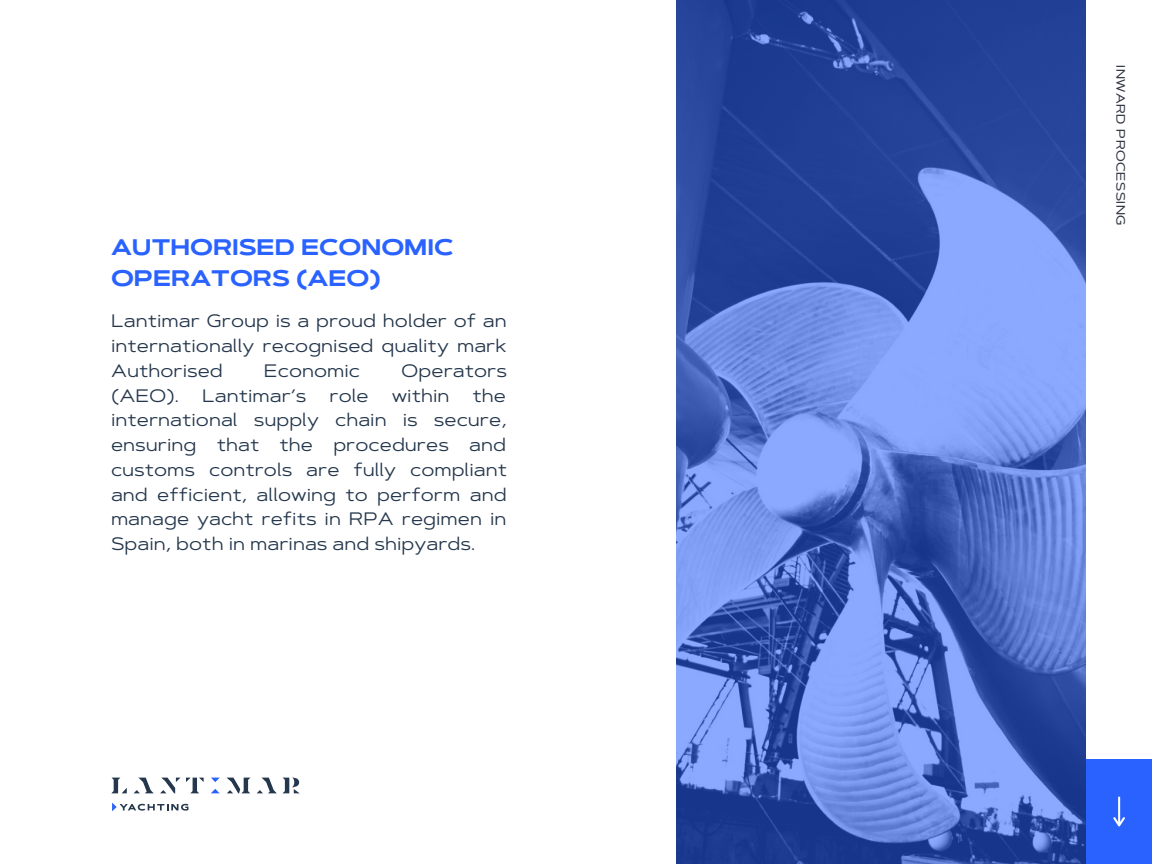
<style>
.page{position:relative;width:1152px;height:864px;background:#fff}
.page>*{position:absolute;margin:0;border:0;box-sizing:border-box;transform-origin:0 0}
.t1{font:700 22.5px/31.5px "Artegra Sans Ex";color:#2962ff}
.t2{font:18px/24.8px "Artegra Sans Ex";color:#24374c;text-align:justify}
.t3{font:12.15px "Artegra Sans Extended Med Exp";letter-spacing:.05em;color:#2f3542}
</style>
<div class="page">
<div style="left:1086px;top:759px;width:66px;height:105px;background:#2962ff"></div>
<svg style="left:1113px;top:797px;width:12px;height:29px"></svg>
<svg style="left:676px;top:0;width:410px;height:864px;background:#4d6cc2"></svg>
<svg style="left:211px;top:789px;width:8px;height:4px"></svg>
<svg style="left:211px;top:778px;width:9px;height:4px"></svg>
<svg style="left:111px;top:778px;width:16px;height:15px"></svg>
<svg style="left:134px;top:778px;width:20px;height:15px"></svg>
<svg style="left:257px;top:778px;width:20px;height:15px"></svg>
<svg style="left:160px;top:778px;width:44px;height:15px"></svg>
<svg style="left:227px;top:778px;width:23px;height:15px"></svg>
<svg style="left:283px;top:778px;width:17px;height:15px"></svg>
<svg style="left:112px;top:803px;width:77px;height:8px"></svg>
<p class="t1" style="left:111px;top:231px;width:344px">AUTHORISED ECONOMIC<br>OPERATORS (AEO)</p>
<p class="t2" style="left:111px;top:309px;width:397px">Lantimar Group is a proud holder of an internationally recognised quality mark Authorised</p>
<p class="t2" style="left:264px;top:358px;width:98px">Economic</p>
<p class="t2" style="left:401px;top:358px;width:107px">Operators</p>
<p class="t2" style="left:111px;top:383px;width:398px;text-indent:362px">the international supply chain is secure, ensuring that the procedures and customs controls are fully compliant and efficient, allowing to perform and manage yacht refits in RPA regimen in Spain, both in marinas and shipyards.</p>
<p class="t2" style="left:111px;top:383px;width:70px">(AEO).</p>
<p class="t2" style="left:202px;top:383px;width:106px">Lantimar’s</p>
<p class="t2" style="left:329px;top:383px;width:41px">role</p>
<p class="t2" style="left:392px;top:383px;width:59px">within</p>
<p class="t3" style="left:1125px;top:65px;width:162px;rotate:90deg">INWARD PROCESSING</p>
</div>
